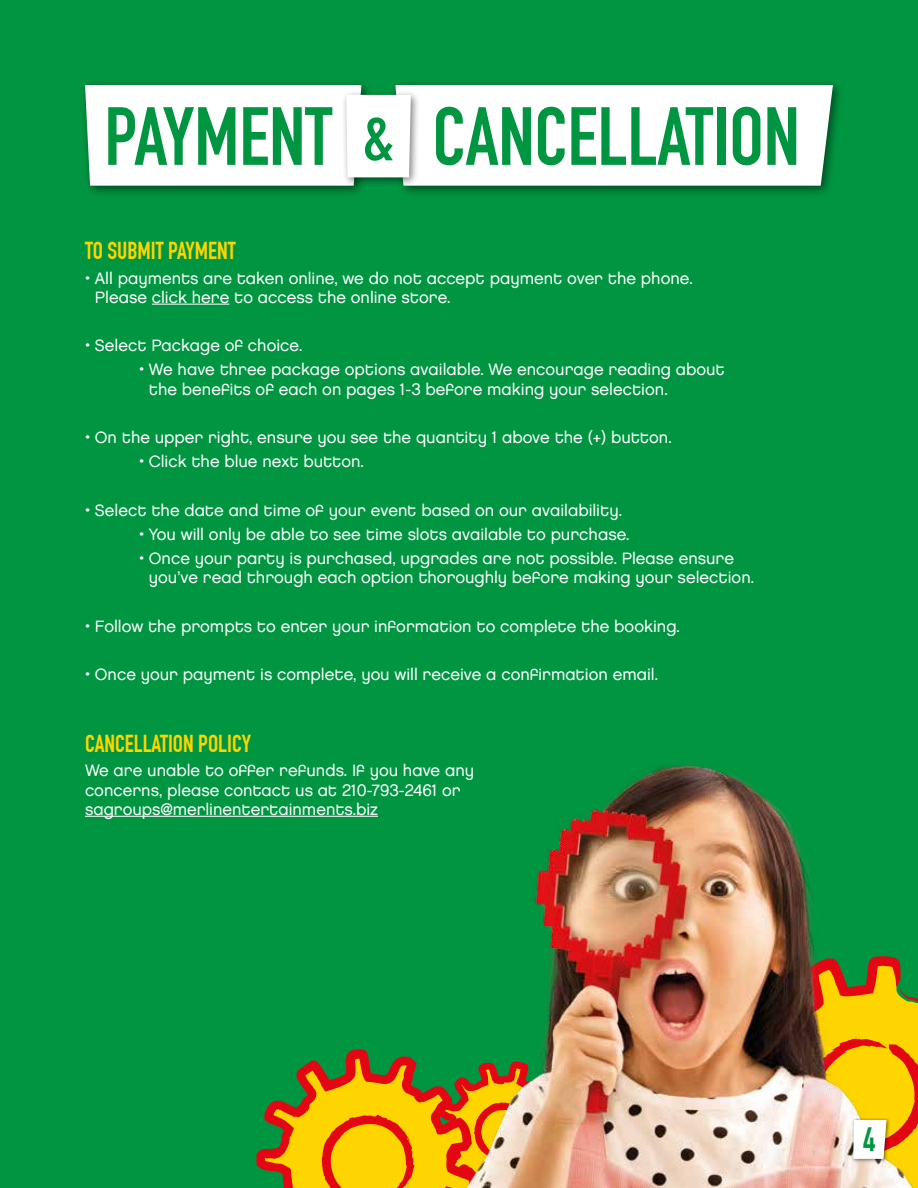
<style>
.page{position:relative;width:918px;height:1188px;background:#009641}
.page>*{position:absolute;margin:0;border:0;box-sizing:border-box;transform-origin:0 0}
.t1{font:700 81px "DIN Condensed";color:#009641}
.t2{font:700 33px "DIN Condensed";color:#009641}
.t3{font:700 24px "DIN Condensed";color:#ffd500}
.t4{font:16.5px/19.8px "Chalet London Nineteen Eighty";color:#fff}
.s1{font-size:66.45px}
</style>
<div class="page">
<hr style="left:152px;top:304px;width:77px;height:1px;background:#fff">
<hr style="left:85px;top:816px;width:293px;height:1px;background:#fff">
<div style="left:79px;top:79px;width:294px;height:119px;background:#000;opacity:.5"></div>
<div style="left:389px;top:79px;width:456px;height:119px;background:#000;opacity:.5"></div>
<div style="left:411px;top:85px;width:422px;height:101px;background:#fff"></div>
<div style="left:341px;top:90px;width:80px;height:98px;background:#000;opacity:.5"></div>
<div style="left:85px;top:85px;width:326px;height:101px;background:#fff"></div>
<svg style="left:256px;top:1049px;width:179px;height:139px"></svg>
<img style="left:435px;top:763px;width:465px;height:425px">
<img style="left:734px;top:962px;width:184px;height:226px">
<h1 class="t1" style="left:104px;top:89px;width:697px">PAYMENT <span class="s1">&amp;</span> CANCELLATION</h1>
<h3 class="t3" style="left:85px;top:237px;width:152px">TO SUBMIT PAYMENT</h3>
<p class="t4" style="left:95px;top:268px;width:599px;text-indent:-10px">• All payments are taken online, we do not accept payment over the phone.<br>Please click here to access the online store.</p>
<p class="t4" style="left:85px;top:336px;width:219px">• Select Package of choice.</p>
<p class="t4" style="left:149px;top:360px;width:577px;text-indent:-10px">• We have three package options available. We encourage reading about the benefits of each on pages 1-3 before making your selection.</p>
<p class="t4" style="left:85px;top:428px;width:588px">• On the upper right, ensure you see the quantity 1 above the (+) button.</p>
<p class="t4" style="left:139px;top:452px;width:226px">• Click the blue next button.</p>
<p class="t4" style="left:85px;top:500px;width:538px">• Select the date and time of your event based on our availability.</p>
<p class="t4" style="left:139px;top:524px;width:492px">• You will only be able to see time slots available to purchase.</p>
<p class="t4" style="left:149px;top:548px;width:607px;text-indent:-10px">• Once your party is purchased, upgrades are not possible. Please ensure you’ve read through each option thoroughly before making your selection.</p>
<p class="t4" style="left:85px;top:616px;width:596px">• Follow the prompts to enter your information to complete the booking.</p>
<p class="t4" style="left:85px;top:664px;width:575px">• Once your payment is complete, you will receive a confirmation email.</p>
<h3 class="t3" style="left:85px;top:729px;width:168px">CANCELLATION POLICY</h3>
<p class="t4" style="left:85px;top:760px;width:391px">We are unable to offer refunds. If you have any concerns, please contact us at 210-793-2461 or sagroups@merlinentertainments.biz</p>
<h2 class="t2" style="left:863px;top:1120px;width:14px">4</h2>
</div>
